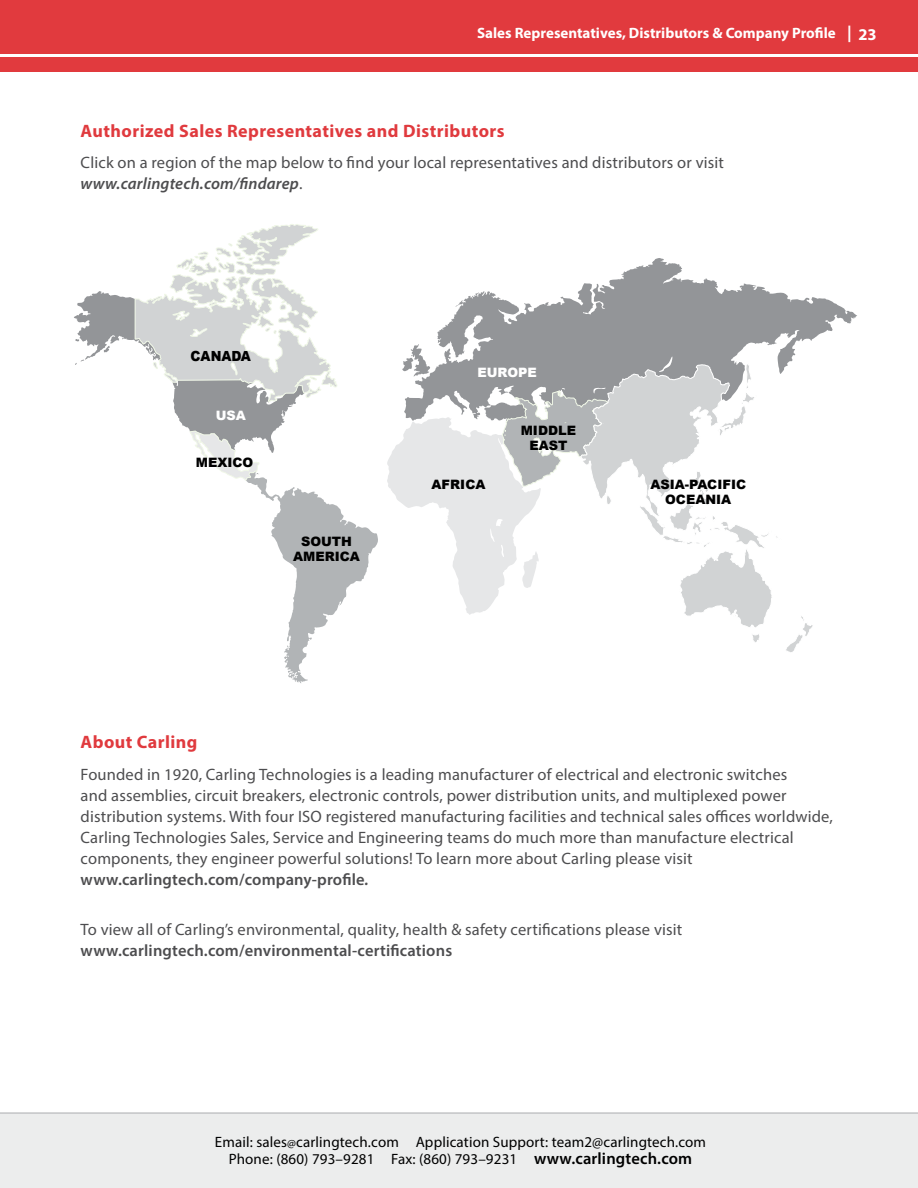
<style>
.page{position:relative;width:918px;height:1188px;background:#fff}
.page>*{position:absolute;margin:0;border:0;box-sizing:border-box;transform-origin:0 0}
.t1{font:700 18px "Myriad Pro";letter-spacing:.025em;color:#e03a3e}
.t2{font:16.5px/21px "Myriad Pro";letter-spacing:.01em;color:#4d4d4f}
.t3{font:600 16.5px "Myriad Pro";letter-spacing:.01em;color:#4d4d4f}
.t4{font:15px/16.8px "Myriad Pro";letter-spacing:.01em;color:#000;text-align:center}
.t5{font:700 15px "Myriad Pro";color:#fff}
.t6{font:900 13.95px "Arial";color:#000;scale:.93 1}
.t7{font:900 12.9px/14.5px "Arial";color:#000;text-align:center}
.t8{font:900 12.9px "Arial";color:#fff}
.s1{font-size:16.5px}
.s2{font-weight:600;font-style:italic}
.s3{font-weight:600}
.s4{font-size:12px}
.s5{font-weight:600;font-size:16.5px}
</style>
<div class="page">
<div style="left:0;top:1112px;width:918px;height:76px;background:#eceded"></div>
<hr style="left:0;top:1112px;width:918px;height:2px;background:#c7c8ca">
<div style="left:0;top:57px;width:918px;height:15px;background:#e13a3e"></div>
<div style="left:0;top:0;width:918px;height:54px;background:#e13a3e"></div>
<svg style="left:437px;top:258px;width:420px;height:86px;fill:#939598"></svg>
<svg style="left:74px;top:224px;width:304px;height:459px"></svg>
<svg style="left:387px;top:344px;width:426px;height:308px"></svg>
<p class="t5" style="left:477px;top:23px;width:401px">Sales Representatives, Distributors &amp; Company Profile <span class="s1">| 23</span></p>
<p class="t1" style="left:81px;top:119px;width:425px">Authorized Sales Representatives and Distributors</p>
<p class="t2" style="left:81px;top:152px;width:645px">Click on a region of the map below to find your local representatives and distributors or visit <span class="s2">www.carlingtech.com/findarep</span>.</p>
<p class="t6" style="left:191px;top:346px;width:66px">CANADA</p>
<p class="t8" style="left:216px;top:406px;width:32px">USA</p>
<p class="t7" style="left:196px;top:455px;width:59px">MEXICO</p>
<p class="t7" style="left:293px;top:534px;width:68px">SOUTH<br>AMERICA</p>
<p class="t8" style="left:477px;top:363px;width:61px">EUROPE</p>
<p class="t7" style="left:432px;top:476px;width:55px">AFRICA</p>
<p class="t7" style="left:521px;top:423px;width:57px">MIDDLE<br>EAST</p>
<p class="t7" style="left:650px;top:476px;width:97px;line-height:15.5px">ASIA-PACIFIC<br>OCEANIA</p>
<p class="t1" style="left:81px;top:730px;width:118px">About Carling</p>
<p class="t2" style="left:81px;top:764px;width:754px">Founded in 1920, Carling Technologies is a leading manufacturer of electrical and electronic switches<br>and assemblies, circuit breakers, electronic controls, power distribution units, and multiplexed power distribution systems. With four ISO registered manufacturing facilities and technical sales offices worldwide, Carling Technologies Sales, Service and Engineering teams do much more than manufacture electrical components, they engineer powerful solutions! To learn more about Carling please visit <span class="s3">www.carlingtech.com/company-profile</span><span class="s2">.</span></p>
<p class="t2" style="left:81px;top:919px;width:603px">To view all of Carling’s environmental, quality, health &amp; safety certifications please visit</p>
<p class="t3" style="left:81px;top:940px;width:373px">www.carlingtech.com/environmental-certifications</p>
<p class="t4" style="left:215px;top:1133px;width:493px">Email: sales<span class="s4">@</span>carlingtech.com Application Support: team2@carlingtech.com<br>Phone: (860) 793–9281 Fax: (860) 793–9231 <span class="s5">www.carlingtech.com</span></p>
</div>
